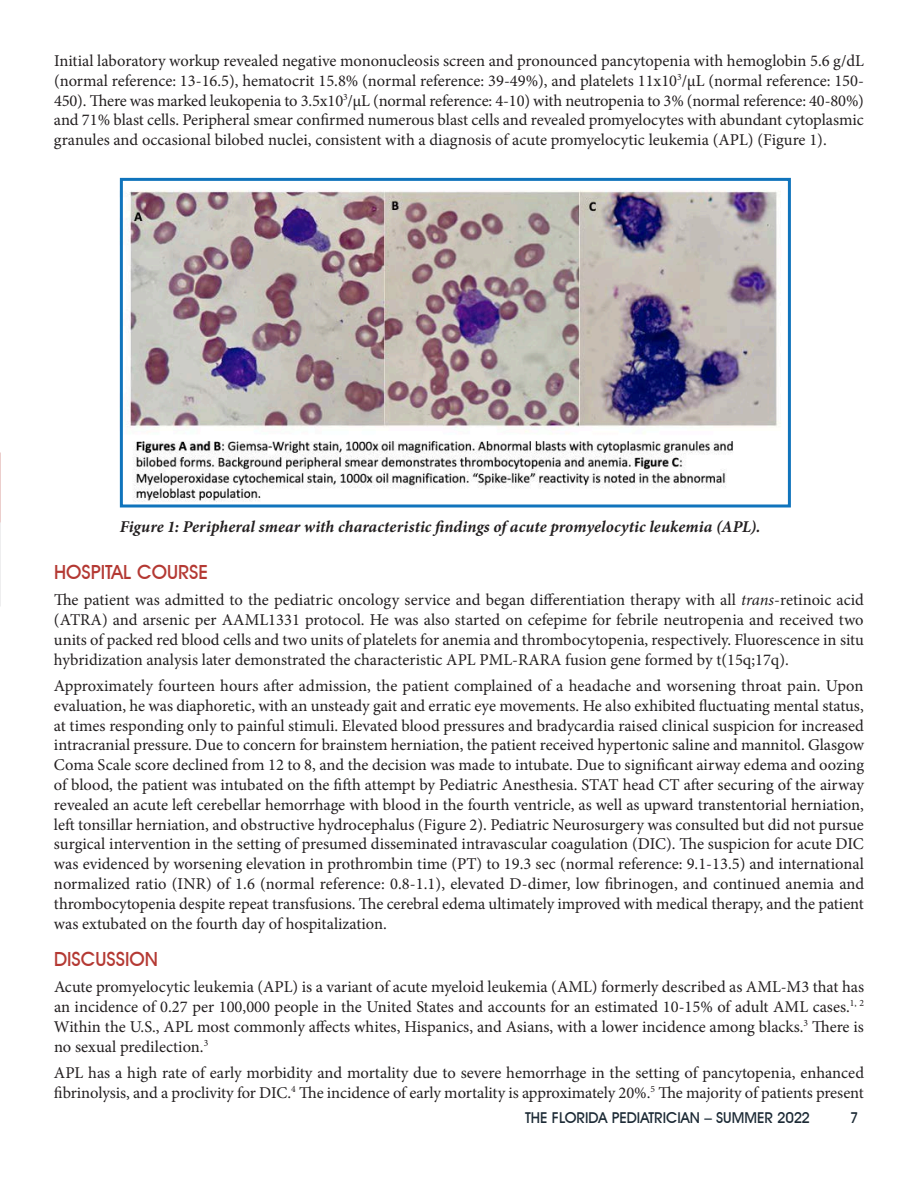
<style>
.page{position:relative;width:918px;height:1188px;background:#fff}
.page>*{position:absolute;margin:0;border:0;box-sizing:border-box;transform-origin:0 0}
.Block_Header{font:500 19.5px "Avant Garde IT Cby BT";color:#b43933}
.t1{font:16.5px/19.8px "Minion Pro";letter-spacing:-.005em;color:#231f20;text-align:justify}
.t2{font:italic 700 16.5px "Minion Pro";letter-spacing:.005em;color:#231f20}
.t3{font:500 15px "Avant Garde IT Cby BT";color:#1c2a35}
.s1{font-style:italic}
</style>
<div class="page">
<img style="left:126px;top:190px;width:654px;height:312px">
<div style="left:120px;top:178px;width:671px;height:329px;border:3px solid #1074bc"></div>
<p class="t1" style="left:54px;top:51px;width:812px">Initial laboratory workup revealed negative mononucleosis screen and pronounced pancytopenia with hemoglobin 5.6 g/dL (normal reference: 13-16.5), hematocrit 15.8% (normal reference: 39-49%), and platelets 11x10<sup>3</sup>/µL (normal reference: 150- 450). There was marked leukopenia to 3.5x10<sup>3</sup>/µL (normal reference: 4-10) with neutropenia to 3% (normal reference: 40-80%) and 71% blast cells. Peripheral smear confirmed numerous blast cells and revealed promyelocytes with abundant cytoplasmic granules and occasional bilobed nuclei, consistent with a diagnosis of acute promyelocytic leukemia (APL) (Figure 1).</p>
<p class="t2" style="left:120px;top:515px;width:642px">Figure 1: Peripheral smear with characteristic findings of acute promyelocytic leukemia (APL).</p>
<p class="Block_Header" style="left:54px;top:560px;width:156px">HOSPITAL COURSE</p>
<p class="t1" style="left:54px;top:590px;width:812px">The patient was admitted to the pediatric oncology service and began differentiation therapy with all <span class="s1">trans</span>-retinoic acid (ATRA) and arsenic per AAML1331 protocol. He was also started on cefepime for febrile neutropenia and received two units of packed red blood cells and two units of platelets for anemia and thrombocytopenia, respectively. Fluorescence in situ hybridization analysis later demonstrated the characteristic APL PML-RARA fusion gene formed by t(15q;17q).</p>
<p class="t1" style="left:54px;top:676px;width:812px">Approximately fourteen hours after admission, the patient complained of a headache and worsening throat pain. Upon evaluation, he was diaphoretic, with an unsteady gait and erratic eye movements. He also exhibited fluctuating mental status, at times responding only to painful stimuli. Elevated blood pressures and bradycardia raised clinical suspicion for increased intracranial pressure. Due to concern for brainstem herniation, the patient received hypertonic saline and mannitol. Glasgow Coma Scale score declined from 12 to 8, and the decision was made to intubate. Due to significant airway edema and oozing of blood, the patient was intubated on the fifth attempt by Pediatric Anesthesia. STAT head CT after securing of the airway revealed an acute left cerebellar hemorrhage with blood in the fourth ventricle, as well as upward transtentorial herniation, left tonsillar herniation, and obstructive hydrocephalus (Figure 2). Pediatric Neurosurgery was consulted but did not pursue surgical intervention in the setting of presumed disseminated intravascular coagulation (DIC). The suspicion for acute DIC was evidenced by worsening elevation in prothrombin time (PT) to 19.3 sec (normal reference: 9.1-13.5) and international normalized ratio (INR) of 1.6 (normal reference: 0.8-1.1), elevated D-dimer, low fibrinogen, and continued anemia and thrombocytopenia despite repeat transfusions. The cerebral edema ultimately improved with medical therapy, and the patient was extubated on the fourth day of hospitalization.</p>
<p class="Block_Header" style="left:54px;top:947px;width:106px">DISCUSSION</p>
<p class="t1" style="left:54px;top:977px;width:812px">Acute promyelocytic leukemia (APL) is a variant of acute myeloid leukemia (AML) formerly described as AML-M3 that has an incidence of 0.27 per 100,000 people in the United States and accounts for an estimated 10-15% of adult AML cases.<sup>1,</sup> <sup>2<br></sup>Within the U.S., APL most commonly affects whites, Hispanics, and Asians, with a lower incidence among blacks.<sup>3</sup> There is no sexual predilection.<sup>3</sup></p>
<p class="t1" style="left:54px;top:1063px;width:812px">APL has a high rate of early morbidity and mortality due to severe hemorrhage in the setting of pancytopenia, enhanced fibrinolysis, and a proclivity for DIC.<sup>4</sup> The incidence of early mortality is approximately 20%.<sup>5</sup> The majority of patients present</p>
<p class="t3" style="left:525px;top:1109px;width:286px">THE FLORIDA PEDIATRICIAN – SUMMER 2022</p>
<p class="t3" style="left:850px;top:1109px;width:10px">7</p>
</div>
